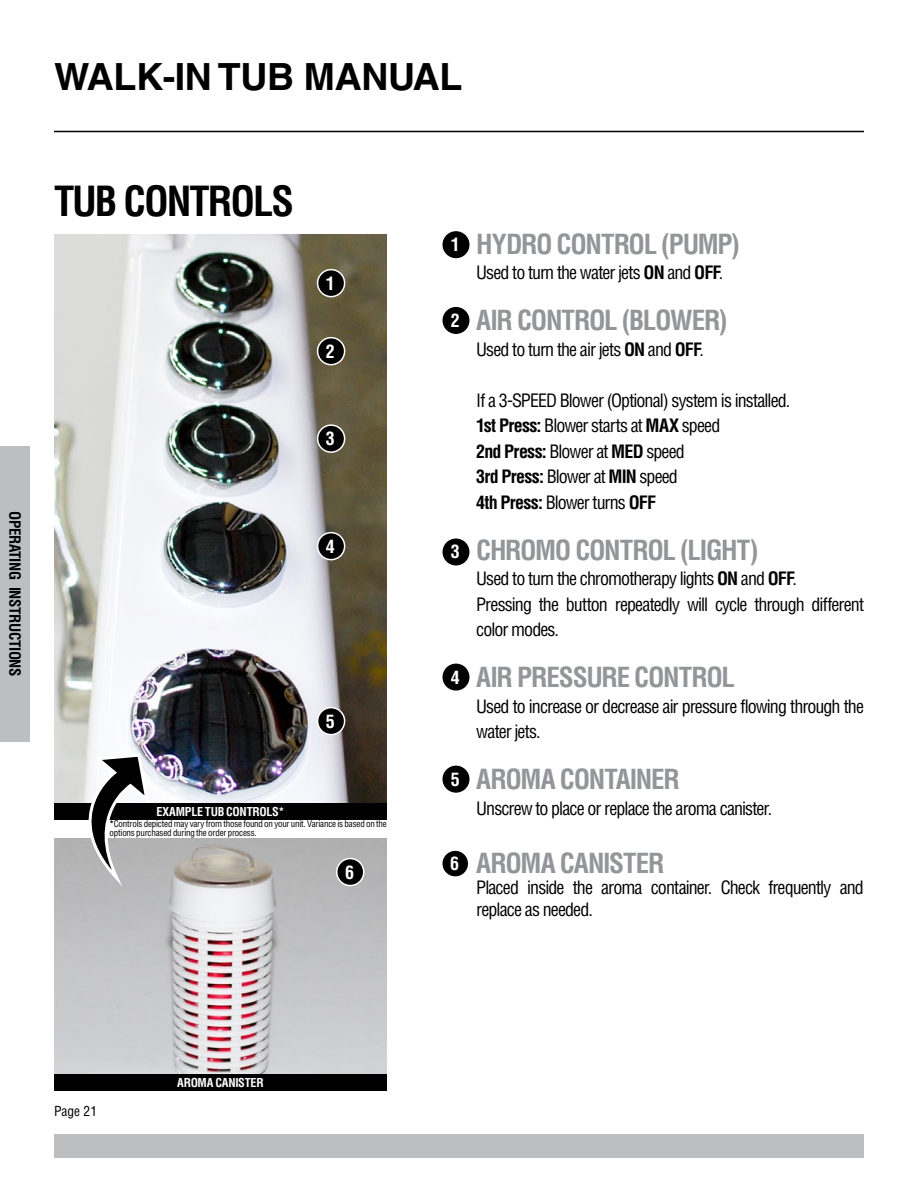
<style>
.page{position:relative;width:918px;height:1188px;background:#fff}
.page>*{position:absolute;margin:0;border:0;box-sizing:border-box;transform-origin:0 0}
.t1{font:700 condensed 40.5px "Helvetica LT Std";letter-spacing:-.05em;color:#000}
.t2{font:700 37.5px "Helvetica LT Std";letter-spacing:-.01em;color:#000}
.t3{font:700 condensed 27px "Helvetica LT Std";letter-spacing:-.045em;color:#939598}
.t4{font:condensed 18px/25.5px "Helvetica LT Std";letter-spacing:-.05em;color:#000}
.t5{font:700 condensed 18px "Helvetica LT Std";color:#fff}
.t6{font:700 condensed 15px "Helvetica LT Std";letter-spacing:-.025em;color:#000}
.t7{font:condensed 13.5px "Helvetica LT Std";color:#000}
.t8{font:700 condensed 12px "Helvetica LT Std";letter-spacing:-.02em;color:#fff}
.t9{font:condensed 9px/9px "Helvetica LT Std";letter-spacing:-.02em;color:#000}
.s1{font-weight:700}
</style>
<div class="page">
<div style="left:54px;top:1134px;width:810px;height:23px;background:#bcbec0"></div>
<hr style="left:54px;top:131px;width:810px;height:1px;background:#000">
<div style="left:0;top:446px;width:30px;height:296px;background:#bcbec0"></div>
<img style="left:54px;top:234px;width:333px;height:570px">
<img style="left:54px;top:838px;width:333px;height:237px">
<div style="left:54px;top:1075px;width:333px;height:16px;background:#000"></div>
<div style="left:54px;top:804px;width:333px;height:16px;background:#000"></div>
<svg style="left:58px;top:752px;width:93px;height:142px"></svg>
<div style="left:318px;top:270px;width:27px;height:27px;background:#000;border-radius:50%"></div>
<div style="left:317px;top:269px;width:28px;height:28px;border:2px solid #fff;border-radius:50%"></div>
<div style="left:318px;top:338px;width:27px;height:27px;background:#000;border-radius:50%"></div>
<div style="left:317px;top:337px;width:28px;height:28px;border:2px solid #fff;border-radius:50%"></div>
<div style="left:318px;top:425px;width:27px;height:27px;background:#000;border-radius:50%"></div>
<div style="left:317px;top:424px;width:28px;height:29px;border:2px solid #fff;border-radius:50%"></div>
<div style="left:318px;top:533px;width:27px;height:27px;background:#000;border-radius:50%"></div>
<div style="left:317px;top:532px;width:28px;height:28px;border:2px solid #fff;border-radius:50%"></div>
<div style="left:318px;top:708px;width:27px;height:27px;background:#000;border-radius:50%"></div>
<div style="left:317px;top:707px;width:28px;height:28px;border:2px solid #fff;border-radius:50%"></div>
<div style="left:337px;top:859px;width:27px;height:27px;background:#000;border-radius:50%"></div>
<div style="left:336px;top:858px;width:28px;height:28px;border:2px solid #fff;border-radius:50%"></div>
<div style="left:442px;top:231px;width:28px;height:27px;background:#000;border-radius:50%"></div>
<div style="left:442px;top:307px;width:28px;height:27px;background:#000;border-radius:50%"></div>
<div style="left:442px;top:538px;width:28px;height:28px;background:#000;border-radius:50%"></div>
<div style="left:442px;top:664px;width:28px;height:27px;background:#000;border-radius:50%"></div>
<div style="left:442px;top:850px;width:27px;height:27px;background:#000;border-radius:50%"></div>
<div style="left:441px;top:849px;width:29px;height:29px;border:2px solid #fff;border-radius:50%"></div>
<div style="left:442px;top:766px;width:28px;height:27px;background:#000;border-radius:50%"></div>
<h2 class="t2" style="left:54px;top:54px;width:410px">WALK-IN TUB MANUAL</h2>
<p class="t6" style="left:24px;top:511px;width:167px;rotate:90deg">OPERATING INSTRUCTIONS</p>
<h1 class="t1" style="left:54px;top:176px;width:241px">TUB CONTROLS</h1>
<p class="t5" style="left:326px;top:272px;width:10px">1</p>
<p class="t5" style="left:326px;top:340px;width:10px">2</p>
<p class="t5" style="left:326px;top:427px;width:10px">3</p>
<p class="t5" style="left:326px;top:535px;width:10px">4</p>
<p class="t8" style="left:156px;top:804px;width:130px">EXAMPLE TUB CONTROLS*</p>
<p class="t5" style="left:326px;top:710px;width:10px">5</p>
<p class="t9" style="left:110px;top:820px;width:279px"><span class="s1">*</span>Controls depicted may vary from those found on your unit. Variance is based on the options purchased during the order process.</p>
<p class="t5" style="left:345px;top:861px;width:10px">6</p>
<p class="t5" style="left:451px;top:233px;width:10px">1</p>
<p class="t5" style="left:451px;top:309px;width:10px">2</p>
<p class="t5" style="left:451px;top:541px;width:10px">3</p>
<p class="t5" style="left:451px;top:666px;width:10px">4</p>
<p class="t5" style="left:451px;top:768px;width:10px">5</p>
<p class="t5" style="left:450px;top:852px;width:10px">6</p>
<h3 class="t3" style="left:476px;top:227px;width:265px">HYDRO CONTROL (PUMP)</h3>
<p class="t4" style="left:476px;top:260px;width:249px">Used to turn the water jets <span class="s1">ON</span> and <span class="s1">OFF</span>.</p>
<h3 class="t3" style="left:476px;top:303px;width:253px">AIR CONTROL (BLOWER)</h3>
<p class="t4" style="left:476px;top:336px;width:229px">Used to turn the air jets <span class="s1">ON</span> and <span class="s1">OFF</span>.</p>
<p class="t4" style="left:476px;top:387px;width:316px">If a 3-SPEED Blower (Optional) system is installed.<br><span class="s1">1st Press:</span> Blower starts at <span class="s1">MAX</span> speed<br><span class="s1">2nd Press:</span> Blower at <span class="s1">MED</span> speed<br><span class="s1">3rd Press:</span> Blower at <span class="s1">MIN</span> speed<br><span class="s1">4th Press:</span> Blower turns <span class="s1">OFF</span></p>
<h3 class="t3" style="left:476px;top:533px;width:284px">CHROMO CONTROL (LIGHT)</h3>
<p class="t4" style="left:476px;top:566px;width:389px">Used to turn the chromotherapy lights <span class="s1">ON</span> and <span class="s1">OFF</span>.<br>Pressing the button repeatedly will cycle through different color modes.</p>
<h3 class="t3" style="left:476px;top:660px;width:260px">AIR PRESSURE CONTROL</h3>
<p class="t4" style="left:476px;top:693px;width:389px">Used to increase or decrease air pressure flowing through the water jets.</p>
<h3 class="t3" style="left:476px;top:762px;width:205px">AROMA CONTAINER</h3>
<p class="t4" style="left:476px;top:795px;width:297px">Unscrew to place or replace the aroma canister.</p>
<h3 class="t3" style="left:476px;top:846px;width:190px">AROMA CANISTER</h3>
<p class="t4" style="left:476px;top:877px;width:389px;line-height:21.6px">Placed inside the aroma container. Check frequently and replace as needed.</p>
<p class="t7" style="left:54px;top:1103px;width:45px">Page 21</p>
<p class="t8" style="left:177px;top:1075px;width:88px">AROMA CANISTER</p>
</div>
